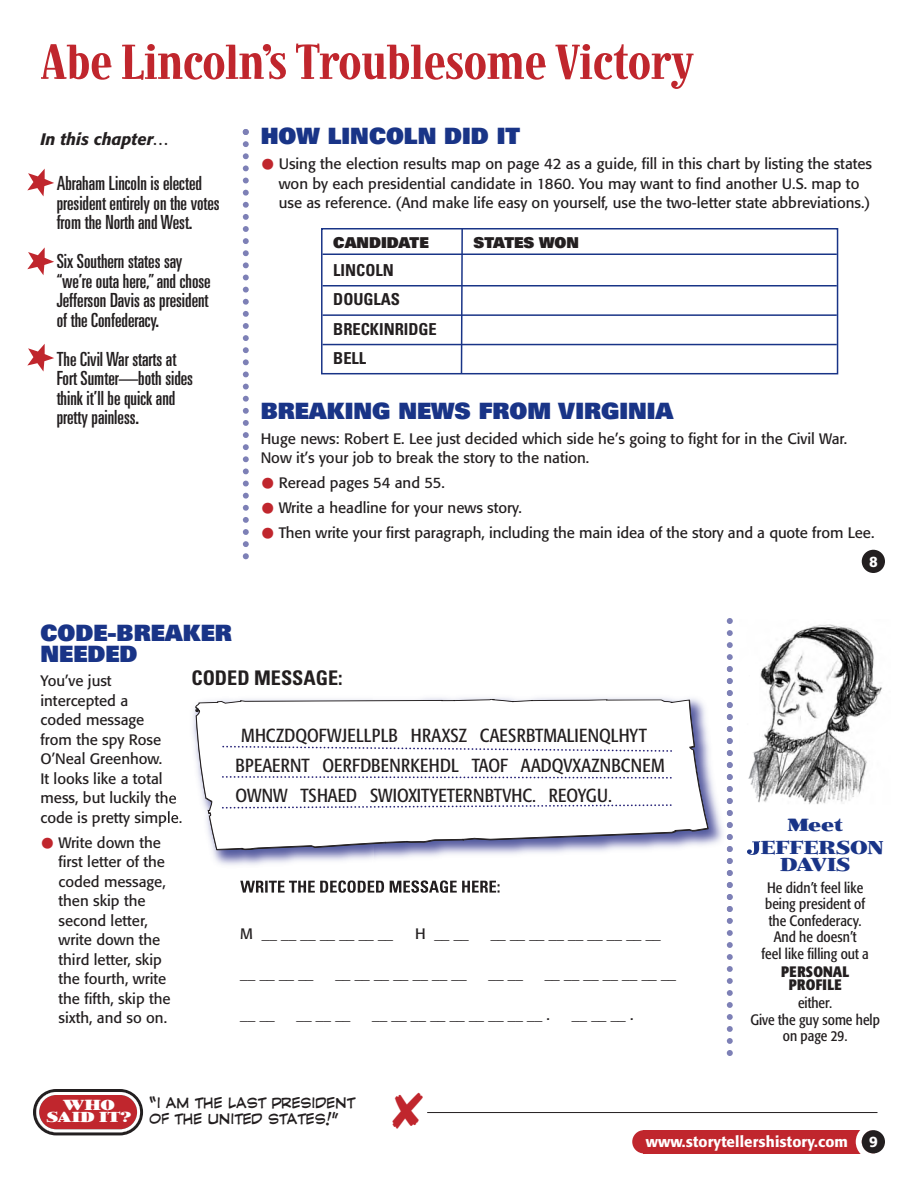
<style>
.page{position:relative;width:918px;height:1188px;background:#fff}
.page>*{position:absolute;margin:0;border:0;box-sizing:border-box;transform-origin:0 0}
.t1{font:51px "Jimbo MM.525.wt.350.wd";color:#c0262d}
.t2{font:900 22.5px/21px "Univers";color:#193487}
.t3{font:700 condensed 20.25px "Univers";color:#231f20}
.t4{font:ultra-condensed 19.5px/19.5px "Univers";color:#231f20}
.t5{font:19.5px/16.5px "Jimbo MM.680.wt.725.wd";color:#193487;text-align:center}
.t6{font:condensed 18.75px/29.7px "Formata";color:#231f20}
.t7{font:18px "Jimbo MM.800.wt.350.wd";color:#193487}
.t8{font:700 condensed 16.5px/29.4px "Univers";color:#231f20}
.t9{font:italic 500 16.5px "Formata";color:#231f20}
.t10{font:15px/19.5px "Formata";color:#231f20}
.t11{font:condensed 15px/16.5px "Formata";color:#231f20;text-align:center}
.t12{font:500 15px "Formata";letter-spacing:.01em;color:#fff}
.t13{font:900 15px "Univers";color:#231f20}
.t14{font:700 condensed 15px/13.5px "Formata";letter-spacing:.02em;color:#231f20;text-align:center}
.t15{font:15px/12px "Jimbo MM.800.wt.350.wd";color:#fff;text-align:center}
.t16{font:13.5px/16.5px "CC Comicrazy";color:#231f20}
.s1{font-size:42px;color:#c0262d}
</style>
<div class="page">
<img style="left:760px;top:624px;width:122px;height:181px">
<svg style="left:727px;top:618px;width:6px;height:438px"></svg>
<svg style="left:33px;top:1089px;width:110px;height:46px"></svg>
<hr style="left:427px;top:1112px;width:451px;height:1px;background:#231f20">
<div style="left:643px;top:1130px;width:232px;height:23px;background:#c0262d"></div>
<svg style="left:856px;top:1130px;width:29px;height:24px"></svg>
<div style="left:862px;top:1130px;width:23px;height:23px;background:#231f20;border-radius:50%"></div>
<div style="left:632px;top:1130px;width:24px;height:23px;background:#c0262d;border-radius:50%"></div>
<svg style="left:27px;top:169px;width:27px;height:27px"></svg>
<svg style="left:27px;top:247px;width:27px;height:28px"></svg>
<svg style="left:27px;top:344px;width:27px;height:28px"></svg>
<svg style="left:243px;top:129px;width:6px;height:430px"></svg>
<div style="left:862px;top:550px;width:23px;height:23px;background:#231f20;border-radius:50%"></div>
<svg style="left:460px;top:231px;width:4px;height:144px"></svg>
<div style="left:321px;top:228px;width:517px;height:146px;border:2px solid #193487"></div>
<hr style="left:323px;top:254px;width:514px;height:1px;background:#193487">
<hr style="left:323px;top:285px;width:514px;height:1px;background:#193487">
<hr style="left:323px;top:314px;width:514px;height:2px;background:#193487">
<hr style="left:323px;top:344px;width:514px;height:1px;background:#193487">
<img style="left:165px;top:664px;width:568px;height:258px">
<img style="left:748px;top:749px;width:12px;height:54px">
<img style="left:747px;top:841px;width:12px;height:14px">
<img style="left:727px;top:666px;width:6px;height:174px">
<img style="left:240px;top:880px;width:217px;height:13px">
<svg style="left:195px;top:698px;width:514px;height:153px"></svg>
<svg style="left:217px;top:745px;width:456px;height:8px"></svg>
<svg style="left:217px;top:775px;width:456px;height:5px"></svg>
<svg style="left:217px;top:803px;width:456px;height:7px"></svg>
<h1 class="t1" style="left:40px;top:45px;width:655px">Abe Lincoln’s Troublesome Victory</h1>
<h2 class="t2" style="left:261px;top:128px;width:261px">HOW LINCOLN DID IT</h2>
<p class="t10" style="left:279px;top:156px;width:595px;text-indent:-18px"><span class="s1">•</span> Using the election results map on page 42 as a guide, fill in this chart by listing the states won by each presidential candidate in 1860. You may want to find another U.S. map to use as reference. (And make life easy on yourself, use the two-letter state abbreviations.)</p>
<p class="t13" style="left:333px;top:237px;width:97px">CANDIDATE</p>
<p class="t13" style="left:474px;top:237px;width:107px">STATES WON</p>
<p class="t8" style="left:333px;top:257px;width:105px">LINCOLN<br>DOUGLAS<br>BRECKINRIDGE<br>BELL</p>
<h2 class="t2" style="left:261px;top:402px;width:414px">BREAKING NEWS FROM VIRGINIA</h2>
<p class="t10" style="left:261px;top:430px;width:588px">Huge news: Robert E. Lee just decided which side he’s going to fight for in the Civil War.<br>Now it’s your job to break the story to the nation.</p>
<p class="t10" style="left:261px;top:474px;width:186px"><span class="s1">•</span> Reread pages 54 and 55.</p>
<p class="t10" style="left:261px;top:499px;width:263px"><span class="s1">•</span> Write a headline for your news story.</p>
<p class="t10" style="left:261px;top:524px;width:615px"><span class="s1">•</span> Then write your first paragraph, including the main idea of the story and a quote from Lee.</p>
<p class="t9" style="left:40px;top:132px;width:131px">In this chapter…</p>
<h3 class="t4" style="left:57px;top:175px;width:165px">Abraham Lincoln is elected president entirely on the votes from the North andWest.</h3>
<h3 class="t4" style="left:57px;top:253px;width:156px">Six Southern states say “we’re outa here,”and chose<br>Jefferson Davis as president of the Confederacy.</h3>
<h3 class="t4" style="left:57px;top:351px;width:138px">The CivilWar starts at<br>Fort Sumter—both sides think it’ll be quick and pretty painless.</h3>
<h2 class="t2" style="left:40px;top:624px;width:193px">CODE-BREAKER<br>NEEDED</h2>
<p class="t10" style="left:40px;top:673px;width:143px">You’ve just intercepted a<br>coded message<br>from the spy Rose<br>O’Neal Greenhow.<br>It looks like a total mess, but luckily the code is pretty simple.</p>
<p class="t10" style="left:59px;top:834px;width:114px;text-indent:-18px"><span class="s1">•</span> Write down the first letter of the coded message, then skip the second letter, write down the third letter, skip the fourth, write the fifth, skip the sixth, and so on.</p>
<h3 class="t3" style="left:191px;top:671px;width:153px">CODED MESSAGE:</h3>
<p class="t6" style="left:236px;top:722px;width:431px">MHCZDQOFWJELLPLB HRAXSZ CAESRBTMALIENQLHYT<br>BPEAERNT OERFDBENRKEHDL TAOF AADQVXAZNBCNEM<br>OWNW TSHAED SWIOXITYETERNBTVHC. REOYGU.</p>
<p class="t10" style="left:240px;top:925px;width:154px">M __ __ __ __ __ __ __</p>
<p class="t10" style="left:415px;top:925px;width:55px">H __ __</p>
<p class="t10" style="left:491px;top:925px;width:172px">__ __ __ __ __ __ __ __ __</p>
<p class="t10" style="left:240px;top:965px;width:75px">__ __ __ __</p>
<p class="t10" style="left:335px;top:965px;width:133px">__ __ __ __ __ __ __</p>
<p class="t10" style="left:489px;top:965px;width:36px">__ __</p>
<p class="t10" style="left:545px;top:965px;width:133px">__ __ __ __ __ __ __</p>
<p class="t10" style="left:240px;top:1006px;width:36px">__ __</p>
<p class="t10" style="left:297px;top:1006px;width:55px">__ __ __</p>
<p class="t10" style="left:372px;top:1006px;width:179px">__ __ __ __ __ __ __ __ __ .</p>
<p class="t10" style="left:572px;top:1006px;width:63px">__ __ __ .</p>
<p class="t15" style="left:46px;top:1100px;width:86px">WHO<br>SAID IT?</p>
<p class="t16" style="left:150px;top:1095px;width:207px">“I AM THE LAST PRESIDENT<br>OF THE UNITED STATES!”</p>
<p class="t12" style="left:869px;top:555px;width:10px">8</p>
<p class="t7" style="left:787px;top:819px;width:57px">Meet</p>
<h3 class="t5" style="left:747px;top:842px;width:138px">JEFFERSON<br>DAVIS</h3>
<p class="t11" style="left:762px;top:880px;width:109px">He didn’t feel like being president of the Confederacy.<br>And he doesn’t<br>feel like filling out a</p>
<p class="t14" style="left:781px;top:966px;width:70px">PERSONAL<br>PROFILE</p>
<p class="t11" style="left:750px;top:996px;width:131px">either.<br>Give the guy some help on page 29.</p>
<p class="t12" style="left:646px;top:1135px;width:204px">www.storytellershistory.com</p>
<p class="t12" style="left:869px;top:1135px;width:10px">9</p>
</div>
